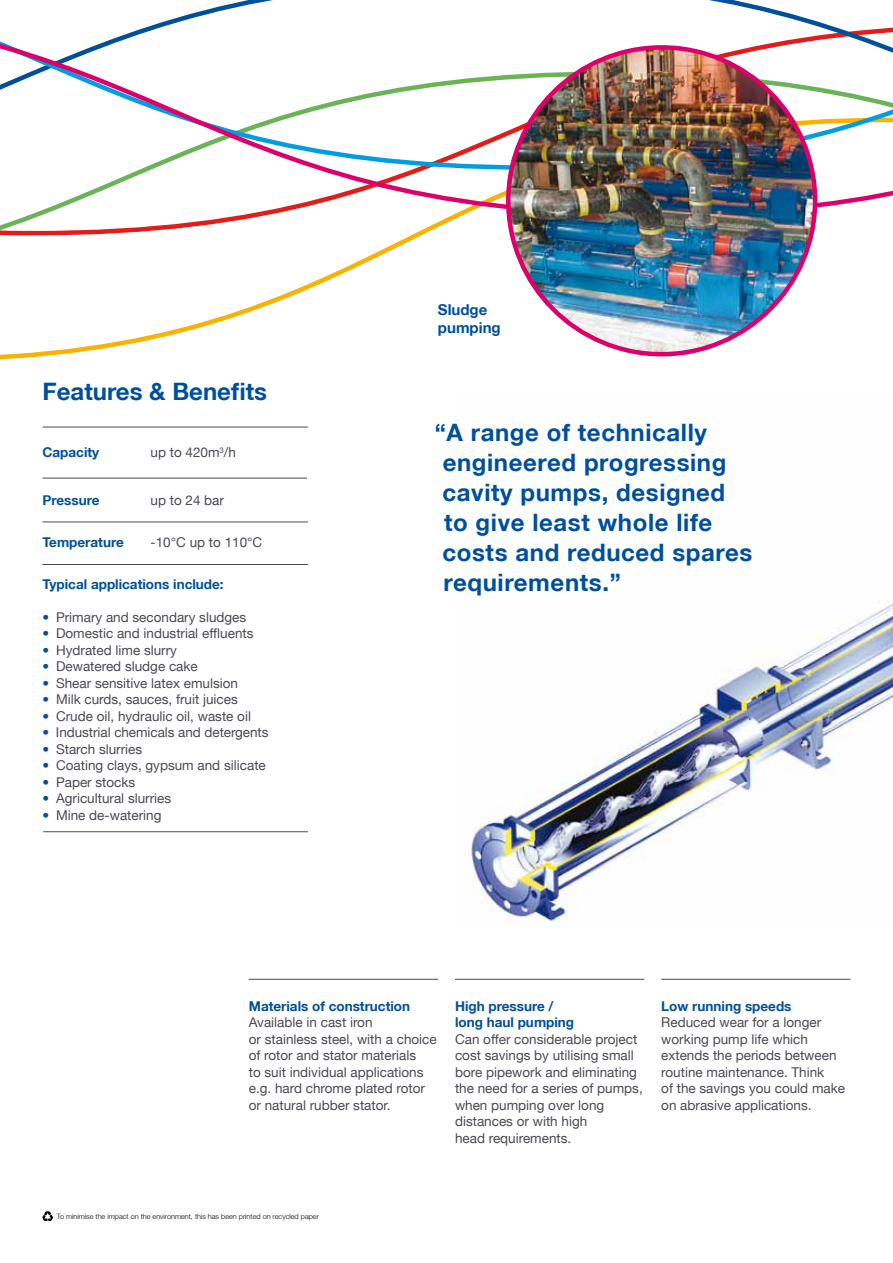
<style>
.page{position:relative;width:893px;height:1263px;background:#fff}
.page>*{position:absolute;margin:0;border:0;box-sizing:border-box;transform-origin:0 0}
.t1{font:700 24px/30px "Helvetica Neue LT";letter-spacing:.025em;color:#004f9a}
.t2{font:700 24px "Helvetica Neue LT";color:#004f9a}
.t3{font:700 15px/18px "Helvetica Neue LT";color:#004f9a}
.t4{font:13.5px/16.5px "Helvetica Neue LT";color:#494a52}
.t5{font:700 13.5px/16.5px "Helvetica Neue LT";color:#004f9a}
.t6{font:300 7.35px "Helvetica Neue LT";color:#000}
.s1{color:#004f9a}
</style>
<div class="page">
<hr style="left:455px;top:979px;width:189px;height:1px;background:#494a52">
<hr style="left:661px;top:979px;width:189px;height:1px;background:#494a52">
<hr style="left:249px;top:979px;width:189px;height:1px;background:#494a52">
<img style="left:468px;top:602px;width:425px;height:324px">
<hr style="left:43px;top:427px;width:265px;height:1px;background:#494a52">
<hr style="left:43px;top:478px;width:264px;height:1px;background:#494a52">
<hr style="left:43px;top:522px;width:265px;height:1px;background:#494a52">
<hr style="left:43px;top:564px;width:265px;height:1px;background:#494a52">
<hr style="left:43px;top:831px;width:265px;height:1px;background:#494a52">
<svg style="left:0;top:285px;width:793px;height:75px"></svg>
<svg style="left:0;top:219px;width:817px;height:66px"></svg>
<svg style="left:0;top:3px;width:893px;height:216px"></svg>
<img style="left:508px;top:47px;width:307px;height:307px;border-radius:153px">
<svg style="left:42px;top:1211px;width:11px;height:10px"></svg>
<h1 class="t2" style="left:43px;top:376px;width:226px">Features &amp; Benefits</h1>
<p class="t5" style="left:43px;top:444px;width:58px">Capacity</p>
<p class="t4" style="left:151px;top:444px;width:87px">up to 420m<sup>3</sup>/h</p>
<p class="t5" style="left:43px;top:491px;width:59px">Pressure</p>
<p class="t4" style="left:151px;top:491px;width:75px">up to 24 bar</p>
<p class="t5" style="left:43px;top:533px;width:83px">Temperature</p>
<p class="t4" style="left:151px;top:533px;width:113px">-10°C up to 110°C</p>
<p class="t5" style="left:43px;top:575px;width:183px">Typical applications include:</p>
<p class="t4" style="left:43px;top:608px;width:205px"><span class="s1">•</span> Primary and secondary sludges</p>
<p class="t4" style="left:43px;top:625px;width:213px"><span class="s1">•</span> Domestic and industrial effluents</p>
<p class="t4" style="left:43px;top:641px;width:136px"><span class="s1">•</span> Hydrated lime slurry</p>
<p class="t4" style="left:43px;top:658px;width:157px"><span class="s1">•</span> Dewatered sludge cake</p>
<p class="t4" style="left:43px;top:674px;width:197px"><span class="s1">•</span> Shear sensitive latex emulsion</p>
<p class="t4" style="left:43px;top:691px;width:197px"><span class="s1">•</span> Milk curds, sauces, fruit juices</p>
<p class="t4" style="left:43px;top:707px;width:210px"><span class="s1">•</span> Crude oil, hydraulic oil, waste oil</p>
<p class="t4" style="left:43px;top:724px;width:227px"><span class="s1">•</span> Industrial chemicals and detergents</p>
<p class="t4" style="left:43px;top:740px;width:101px"><span class="s1">•</span> Starch slurries</p>
<p class="t4" style="left:43px;top:757px;width:225px"><span class="s1">•</span> Coating clays, gypsum and silicate</p>
<p class="t4" style="left:43px;top:773px;width:94px"><span class="s1">•</span> Paper stocks</p>
<p class="t4" style="left:43px;top:790px;width:130px"><span class="s1">•</span> Agricultural slurries</p>
<p class="t4" style="left:43px;top:806px;width:121px"><span class="s1">•</span> Mine de-watering</p>
<p class="t3" style="left:438px;top:301px;width:64px">Sludge pumping</p>
<h1 class="t1" style="left:442px;top:417px;width:311px;text-indent:-8px">“A range of technically engineered progressing cavity pumps, designed to give least whole life costs and reduced spares requirements.”</h1>
<p class="t5" style="left:249px;top:997px;width:163px">Materials of construction</p>
<p class="t4" style="left:249px;top:1014px;width:190px">Available in cast iron<br>or stainless steel, with a choice of rotor and stator materials<br>to suit individual applications e.g. hard chrome plated rotor or natural rubber stator.</p>
<p class="t5" style="left:455px;top:997px;width:121px">High pressure / long haul pumping</p>
<p class="t4" style="left:455px;top:1030px;width:189px">Can offer considerable project cost savings by utilising small bore pipework and eliminating the need for a series of pumps, when pumping over long distances or with high<br>head requirements.</p>
<p class="t5" style="left:661px;top:997px;width:132px">Low running speeds</p>
<p class="t4" style="left:661px;top:1014px;width:185px">Reduced wear for a longer working pump life which extends the periods between routine maintenance. Think<br>of the savings you could make on abrasive applications.</p>
<p class="t6" style="left:57px;top:1212px;width:264px">To minimise the impact on the environment, this has been printed on recycled paper</p>
</div>
